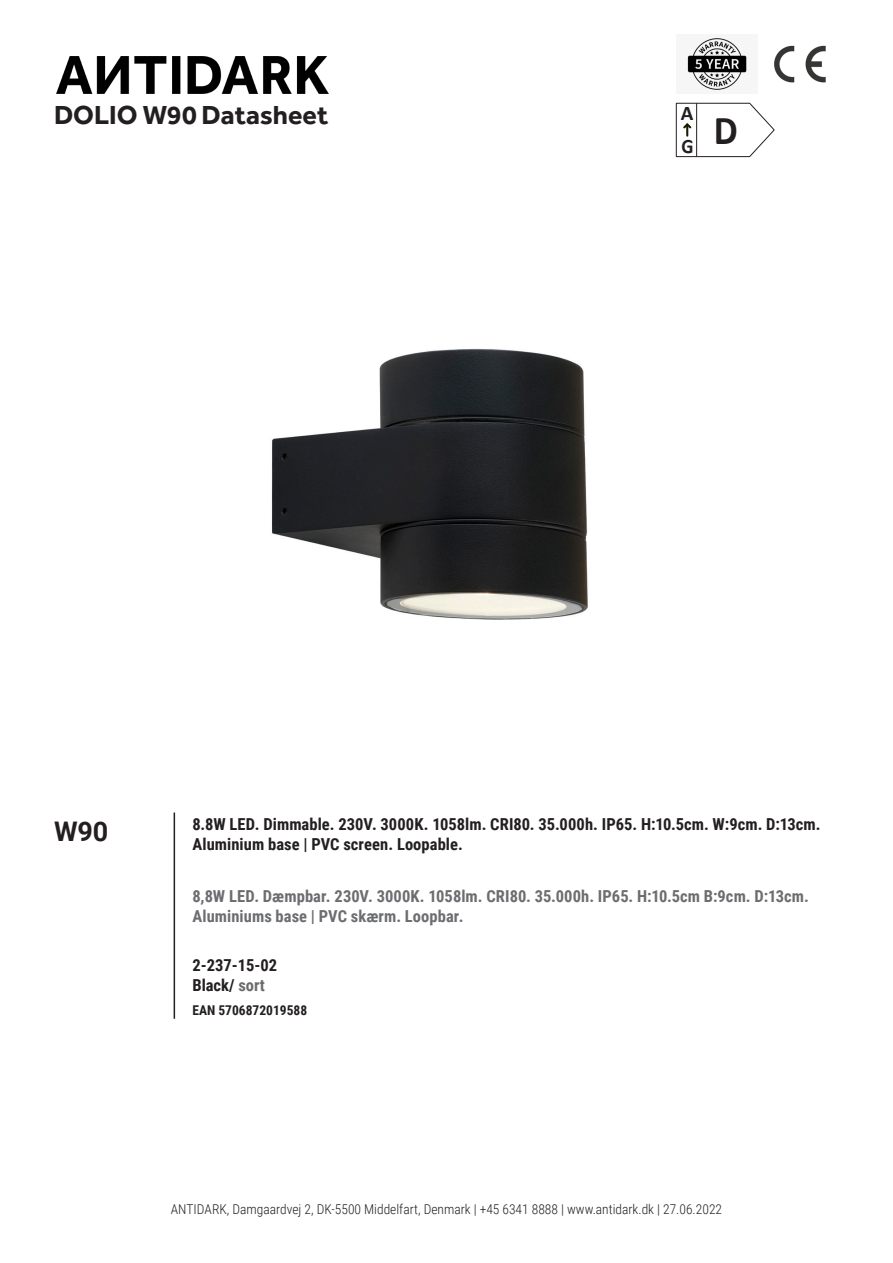
<style>
.page{position:relative;width:893px;height:1263px;background:#fff}
.page>*{position:absolute;margin:0;border:0;box-sizing:border-box;transform-origin:0 0}
.t1{font:700 41.1px "Calibri";color:#231f20;scale:.92 1}
.t2{font:700 27px "Effra";color:#231f20}
.t3{font:700 27px "Roboto";color:#231f20}
.t4{font:700 20.85px "Calibri";color:#231f20}
.t5{font:700 20.55px "Calibri";color:#231f20;scale:.92 1}
.t6{font:700 16.5px/19.8px "Roboto Condensed";letter-spacing:.005em;color:#231f20}
.t7{font:700 16.5px/19.8px "Roboto Condensed";letter-spacing:.005em;color:#6c6d70}
.t8{font:300 13.5px "Roboto Condensed";color:#231f20}
.t9{font:700 13.5px "Roboto Condensed";color:#231f20}
.s1{color:#6b6b6e}
</style>
<div class="page">
<img style="left:56px;top:57px;width:272px;height:36px">
<img style="left:774px;top:45px;width:52px;height:38px">
<img style="left:687px;top:38px;width:60px;height:52px">
<img style="left:271px;top:349px;width:317px;height:271px">
<hr style="left:174px;top:812px;width:1px;height:207px;background:#231f20">
<svg style="left:675px;top:102px;width:100px;height:55px"></svg>
<hr style="left:696px;top:103px;width:1px;height:54px;background:#231f20">
<p class="t2" style="left:54px;top:99px;width:276px">DOLIO W90 Datasheet</p>
<p class="t4" style="left:681px;top:99px;width:14px">A</p>
<p class="t5" style="left:681px;top:131px;width:15px">G</p>
<p class="t1" style="left:714px;top:101px;width:28px">D</p>
<p class="t3" style="left:54px;top:812px;width:56px">W90</p>
<p class="t6" style="left:192px;top:813px;width:630px">8.8W LED. Dimmable. 230V. 3000K. 1058lm. CRI80. 35.000h. IP65. H:10.5cm. W:9cm. D:13cm.<br>Aluminium base | PVC screen. Loopable.</p>
<p class="t7" style="left:192px;top:885px;width:618px">8,8W LED. Dæmpbar. 230V. 3000K. 1058lm. CRI80. 35.000h. IP65. H:10.5cm B:9cm. D:13cm.<br>Aluminiums base | PVC skærm. Loopbar.</p>
<p class="t6" style="left:192px;top:955px;width:86px">2-237-15-02</p>
<p class="t6" style="left:192px;top:974px;width:74px">Black/ <span class="s1">sort</span></p>
<p class="t9" style="left:192px;top:1001px;width:116px">EAN 5706872019588</p>
<p class="t8" style="left:171px;top:1200px;width:553px">ANTIDARK, Damgaardvej 2, DK-5500 Middelfart, Denmark | +45 6341 8888 | www.antidark.dk | 27.06.2022</p>
</div>
